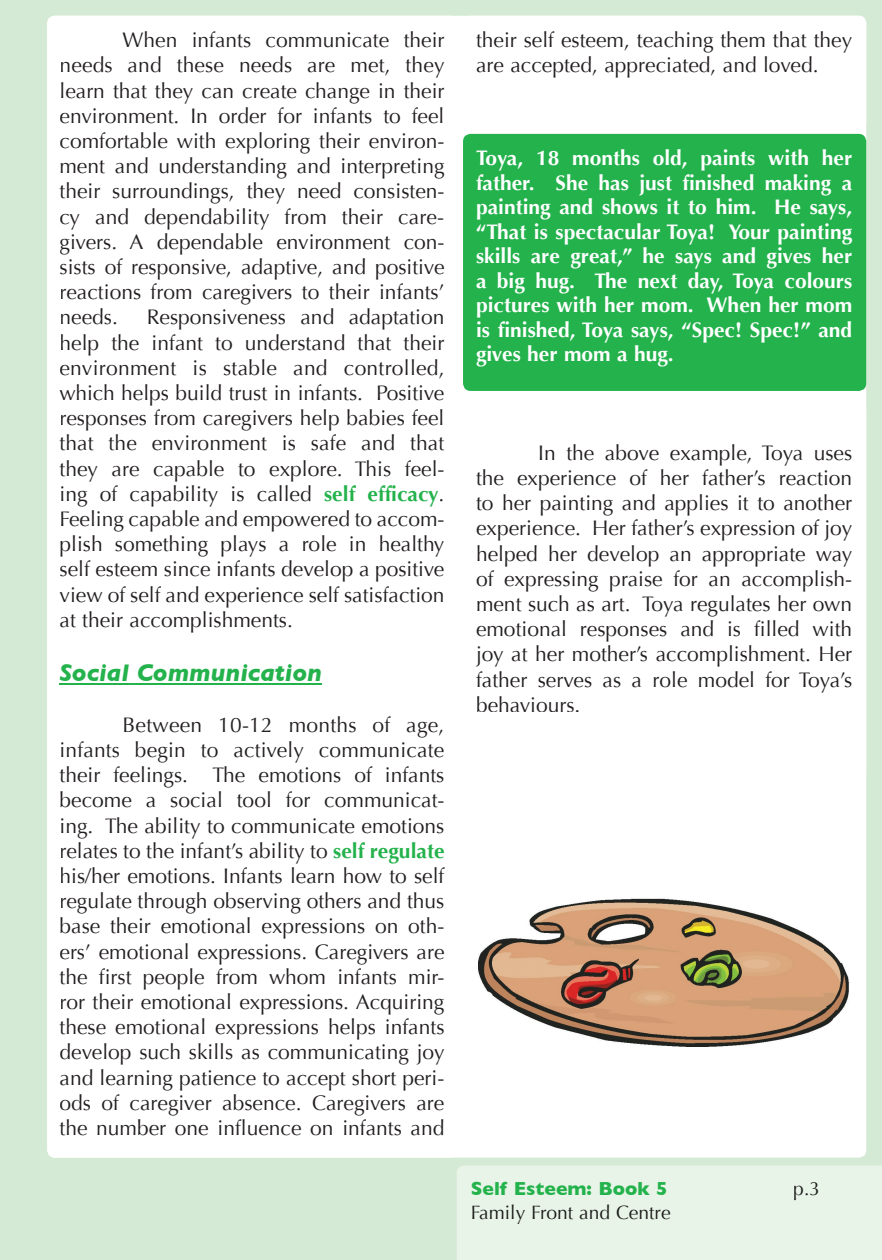
<style>
.page{position:relative;width:882px;height:1260px;background:#d5ead4}
.page>*{position:absolute;margin:0;border:0;box-sizing:border-box;transform-origin:0 0}
.t1{font:italic 700 24.5px "Gill Sans";color:#23b24b}
.t2{font:21px/25.2px "Optima";color:#231f20;text-align:justify}
.t3{font:700 21px/24.5px "Optima";color:#fff;text-align:justify}
.t4{font:19.25px "Optima";color:#1b1c1a}
.t5{font:700 19.25px "Gill Sans";color:#23b24b}
.s1{font-weight:700;color:#23b24b}
</style>
<div class="page">
<div style="left:47px;top:16px;width:819px;height:1142px;background:#fff;border-radius:8px"></div>
<div style="left:457px;top:1166px;width:425px;height:94px;background:#e9f4e8"></div>
<div style="left:794px;top:1183px;width:24px;height:18px;background:#e9f4e8"></div>
<div style="left:472px;top:1204px;width:198px;height:20px;background:#e9f4e8"></div>
<hr style="left:60px;top:683px;width:262px;height:2px;background:#23b24b">
<div style="left:463px;top:134px;width:403px;height:257px;background:#23b24b;border-radius:8px"></div>
<img style="left:478px;top:898px;width:371px;height:148px">
<p class="t2" style="left:60px;top:28px;width:387px;text-indent:63px">When infants communicate their needs and these needs are met, they learn that they can create change in their environment. In order for infants to feel comfortable with exploring their environ&shy;ment and understanding and interpreting their surroundings, they need consisten&shy;cy and dependability from their care&shy;givers. A dependable environment con&shy;sists of responsive, adaptive, and positive reactions from caregivers to their infants’ needs.</p>
<p class="t2" style="left:60px;top:305px;width:387px;text-indent:87px">Responsiveness and adaptation help the infant to understand that their environment is stable and controlled, which helps build trust in infants. Positive responses from caregivers help babies feel that the environment is safe and that they are capable to explore. This feel&shy;ing of capability is called <span class="s1">self efficacy</span>.<br>Feeling capable and empowered to accom&shy;plish something plays a role in healthy self esteem since infants develop a positive view of self and experience self satisfaction at their accomplishments.</p>
<p class="t1" style="left:60px;top:659px;width:264px">Social Communication</p>
<p class="t2" style="left:60px;top:712px;width:387px;text-indent:63px">Between 10-12 months of age, infants begin to actively communicate their feelings. The emotions of infants become a social tool for communicat&shy;ing. The ability to communicate emotions relates to the infant’s ability to <span class="s1">self regulate </span>his/her emotions. Infants learn how to self regulate through observing others and thus base their emotional expressions on oth&shy;ers’ emotional expressions. Caregivers are the first people from whom infants mir&shy;ror their emotional expressions. Acquiring these emotional expressions helps infants develop such skills as communicating joy and learning patience to accept short peri&shy;ods of caregiver absence. Caregivers are the number one influence on infants and</p>
<p class="t2" style="left:476px;top:28px;width:378px">their self esteem, teaching them that they are accepted, appreciated, and loved.</p>
<p class="t3" style="left:476px;top:146px;width:378px">Toya, 18 months old, paints with her father. She has just finished making a painting and shows it to him. He says, “That is spectacular Toya! Your painting skills are great,” he says and gives her a big hug. The next day, Toya colours pictures with her mom. When her mom is finished, Toya says, “Spec! Spec!” and gives her mom a hug.</p>
<p class="t2" style="left:476px;top:440px;width:378px;text-indent:62px">In the above example, Toya uses the experience of her father’s reaction to her painting and applies it to another experience. Her father’s expression of joy helped her develop an appropriate way of expressing praise for an accomplish&shy;ment such as art. Toya regulates her own emotional responses and is filled with joy at her mother’s accomplishment. Her father serves as a role model for Toya’s behaviours.</p>
<p class="t5" style="left:471px;top:1178px;width:198px">Self Esteem: Book 5</p>
<p class="t4" style="left:793px;top:1178px;width:28px">p.3</p>
<p class="t4" style="left:471px;top:1201px;width:201px">Family Front and Centre</p>
</div>
